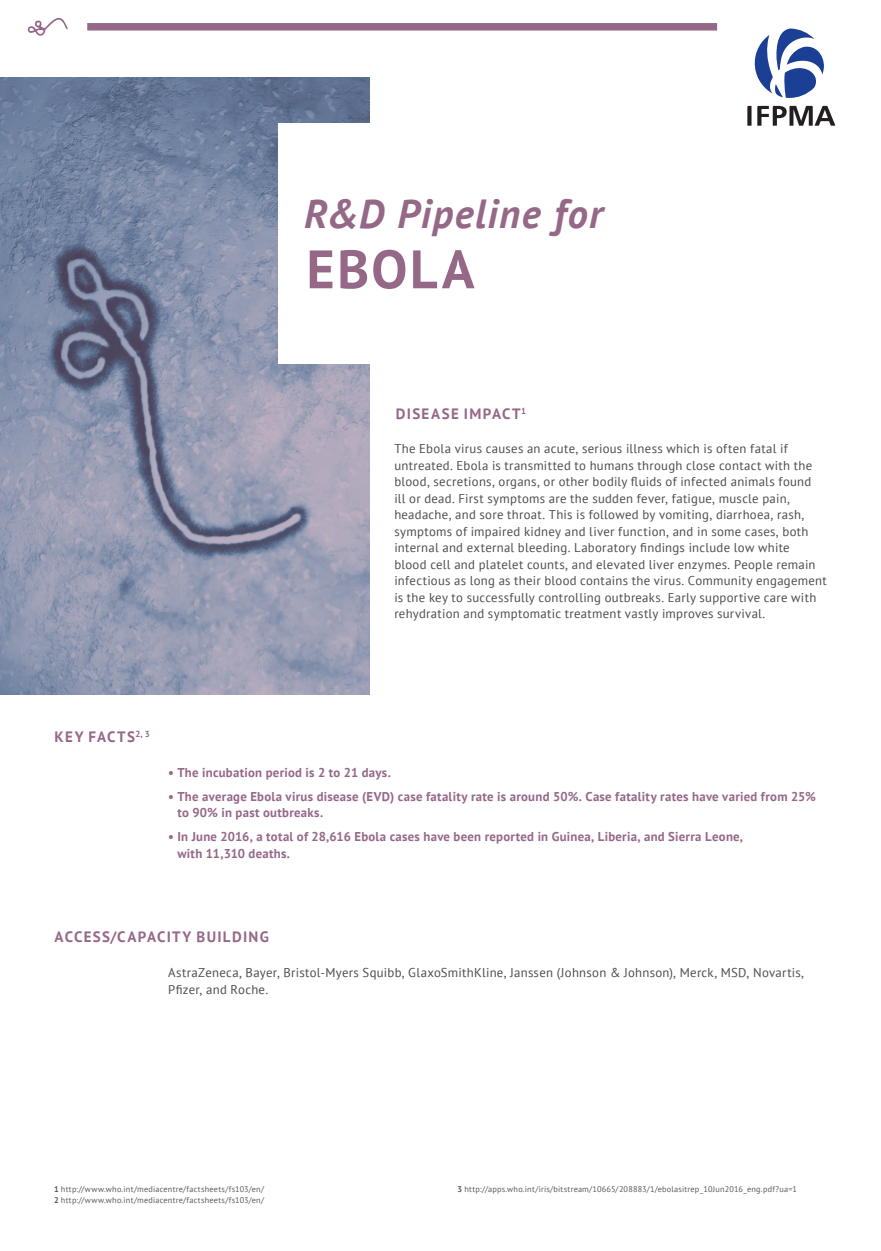
<style>
.page{position:relative;width:881px;height:1251px;background:#fff}
.page>*{position:absolute;margin:0;border:0;box-sizing:border-box;transform-origin:0 0}
.Big_Heading{font:700 54px "PT Sans";letter-spacing:.045em;color:#956888}
.Big_Heading-2{font:italic 700 40.5px "PT Sans";letter-spacing:.035em;color:#956888}
.sub_heading{font:700 15px "PT Sans";letter-spacing:.085em;color:#956888}
.base_text{font:12.75px/16.5px "PT Sans";letter-spacing:.02em;color:#4b4c4d}
.base_text-2{font:700 12.75px/16.5px "PT Sans";letter-spacing:.02em;color:#956888}
.t1{font:8.25px "PT Sans";letter-spacing:.025em;color:#57585a}
.s1{font-weight:700}
</style>
<div class="page">
<img style="left:0;top:78px;width:369px;height:616px">
<div style="left:279px;top:123px;width:547px;height:240px;background:#fff"></div>
<div style="left:87px;top:23px;width:629px;height:8px;background:#956888"></div>
<svg style="left:27px;top:18px;width:41px;height:18px"></svg>
<svg style="left:754px;top:29px;width:69px;height:69px"></svg>
<svg style="left:747px;top:106px;width:4px;height:20px"></svg>
<svg style="left:757px;top:106px;width:78px;height:20px"></svg>
<p class="Big_Heading-2" style="left:304px;top:187px;width:300px">R&amp;D Pipeline for</p>
<p class="Big_Heading" style="left:306px;top:234px;width:169px">EBOLA</p>
<p class="sub_heading" style="left:396px;top:404px;width:132px">DISEASE IMPACT<sup>1</sup></p>
<p class="base_text" style="left:394px;top:440px;width:434px">The Ebola virus causes an acute, serious illness which is often fatal if untreated. Ebola is transmitted to humans through close contact with the blood, secretions, organs, or other bodily fluids of infected animals found<br>ill or dead. First symptoms are the sudden fever, fatigue, muscle pain, headache, and sore throat. This is followed by vomiting, diarrhoea, rash, symptoms of impaired kidney and liver function, and in some cases, both internal and external bleeding. Laboratory findings include low white<br>blood cell and platelet counts, and elevated liver enzymes. People remain infectious as long as their blood contains the virus. Community engagement is the key to successfully controlling outbreaks. Early supportive care with rehydration and symptomatic treatment vastly improves survival.</p>
<p class="sub_heading" style="left:55px;top:726px;width:97px">KEY FACTS<sup>2,</sup> <sup>3</sup></p>
<p class="base_text-2" style="left:168px;top:763px;width:224px">• The incubation period is 2 to 21 days.</p>
<p class="base_text-2" style="left:177px;top:787px;width:640px;text-indent:-9px">• The average Ebola virus disease (EVD) case fatality rate is around 50%. Case fatality rates have varied from 25% to 90% in past outbreaks.</p>
<p class="base_text-2" style="left:177px;top:828px;width:567px;text-indent:-9px">• In June 2016, a total of 28,616 Ebola cases have been reported in Guinea, Liberia, and Sierra Leone, with 11,310 deaths.</p>
<p class="sub_heading" style="left:55px;top:926px;width:216px">ACCESS/CAPACITY BUILDING</p>
<p class="base_text" style="left:168px;top:963px;width:637px">AstraZeneca, Bayer, Bristol-Myers Squibb, GlaxoSmithKline, Janssen (Johnson &amp; Johnson), Merck, MSD, Novartis,<br>Pfizer, and Roche.</p>
<p class="t1" style="left:54px;top:1183px;width:211px"><span class="s1">1</span> http://www.who.int/mediacentre/factsheets/fs103/en/</p>
<p class="t1" style="left:54px;top:1194px;width:211px"><span class="s1">2</span> http://www.who.int/mediacentre/factsheets/fs103/en/</p>
<p class="t1" style="left:457px;top:1183px;width:341px"><span class="s1">3</span> http://apps.who.int/iris/bitstream/10665/208883/1/ebolasitrep_10Jun2016_eng.pdf?ua=1</p>
</div>
